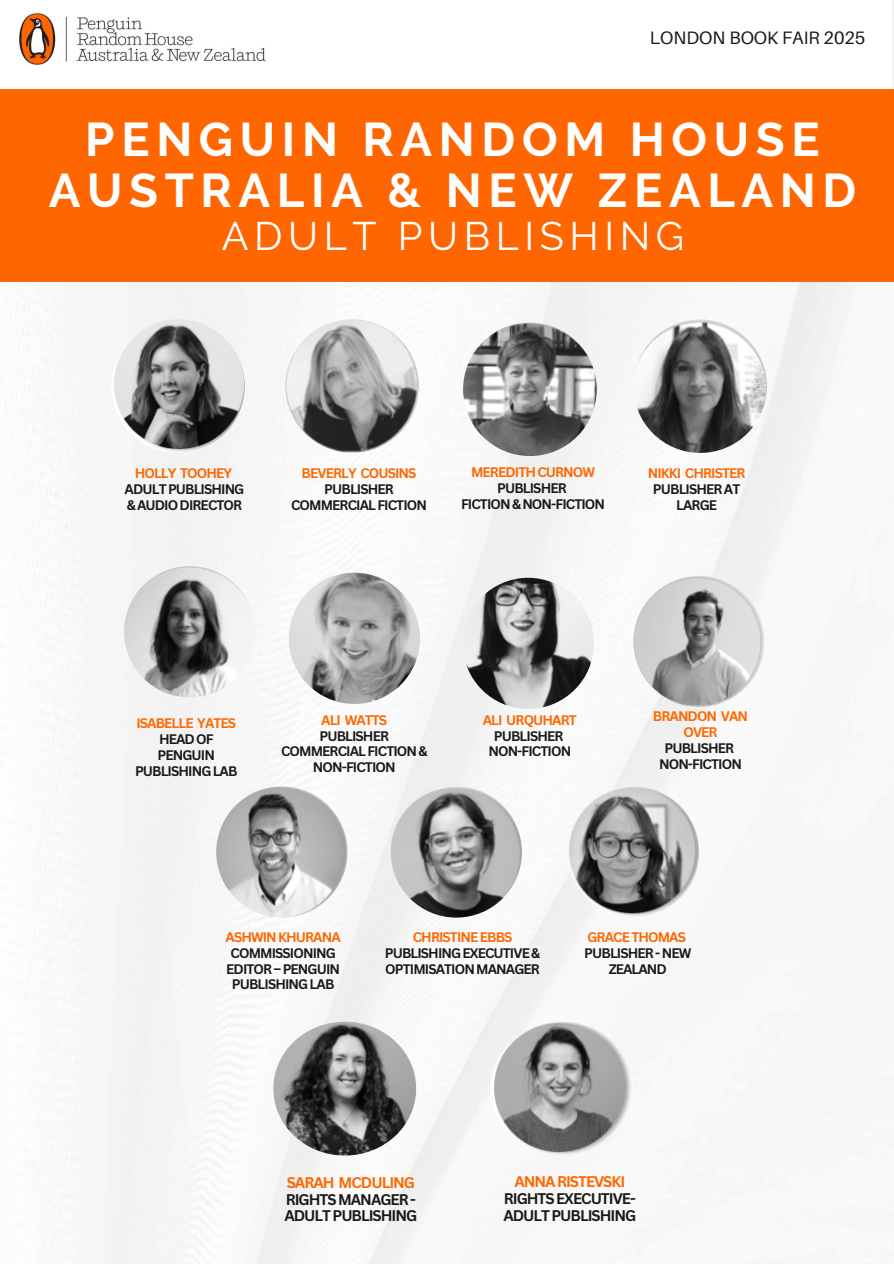
<style>
.page{position:relative;width:894px;height:1264px;background:#fff}
.page>*{position:absolute;margin:0;border:0;box-sizing:border-box;transform-origin:0 0}
.t1{font:700 47.1px/50.7px "Raleway";letter-spacing:.14em;color:#fff;text-align:center}
.t2{font:39.6px "Raleway";letter-spacing:.14em;color:#fff}
.t3{font:18px "Aileron";color:#191919}
.t4{font:700 15px/16.8px "Canva Sans";letter-spacing:-.07em;color:#191919}
.t5{font:700 15px "Canva Sans";letter-spacing:-.07em;color:#f60}
.t6{font:700 13.5px/15.8px "Canva Sans";letter-spacing:-.07em;color:#191919;text-align:center}
.t7{font:700 13.5px/15.8px "Canva Sans";letter-spacing:-.07em;color:#f60;text-align:center}
</style>
<div class="page">
<img style="left:0;top:0;width:893px;height:1263px">
<div style="left:0;top:0;width:891px;height:104px;background:#fff"></div>
<div style="left:0;top:89px;width:893px;height:192px;background:#f60"></div>
<img style="left:111px;top:319px;width:133px;height:134px;border-radius:50%">
<img style="left:285px;top:319px;width:134px;height:134px;border-radius:50%">
<img style="left:463px;top:322px;width:133px;height:134px;border-radius:50%">
<img style="left:633px;top:319px;width:133px;height:134px;border-radius:50%">
<img style="left:124px;top:566px;width:131px;height:131px;border-radius:50%">
<img style="left:289px;top:572px;width:131px;height:132px;border-radius:50%">
<img style="left:462px;top:577px;width:131px;height:132px;border-radius:50%">
<img style="left:633px;top:576px;width:131px;height:131px;border-radius:50%">
<img style="left:216px;top:786px;width:131px;height:131px;border-radius:50%">
<img style="left:390px;top:786px;width:131px;height:131px;border-radius:50%">
<img style="left:567px;top:786px;width:131px;height:131px;border-radius:50%">
<img style="left:490px;top:1021px;width:143px;height:134px;border-radius:50%">
<img style="left:273px;top:1021px;width:143px;height:134px;border-radius:50%">
<img style="left:19px;top:13px;width:247px;height:52px">
<h2 class="t3" style="left:649px;top:26px;width:217px">LONDON BOOK FAIR 2025</h2>
<p class="t1" style="left:49px;top:114px;width:808px">PENGUIN RANDOM HOUSE<br>AUSTRALIA &amp; NEW ZEALAND</p>
<p class="t2" style="left:222px;top:212px;width:464px">ADULT PUBLISHING</p>
<h1 class="t7" style="left:135px;top:465px;width:99px">HOLLY TOOHEY</h1>
<p class="t6" style="left:125px;top:480px;width:121px;text-align:left">ADULT PUBLISHING &amp; AUDIO DIRECTOR</p>
<p class="t7" style="left:301px;top:465px;width:116px">BEVERLY COUSINS</p>
<p class="t6" style="left:291px;top:480px;width:137px">PUBLISHER<br>COMMERCIAL FICTION</p>
<p class="t7" style="left:471px;top:464px;width:125px">MEREDITH CURNOW</p>
<p class="t6" style="left:497px;top:480px;width:71px">PUBLISHER</p>
<p class="t6" style="left:461px;top:496px;width:145px">FICTION &amp; NON-FICTION</p>
<p class="t7" style="left:647px;top:465px;width:99px">NIKKI CHRISTER</p>
<p class="t6" style="left:652px;top:480px;width:89px">PUBLISHER AT<br>LARGE</p>
<p class="t7" style="left:136px;top:715px;width:101px">ISABELLE YATES</p>
<p class="t6" style="left:135px;top:731px;width:104px">HEAD OF<br>PENGUIN<br>PUBLISHING LAB</p>
<p class="t7" style="left:321px;top:711px;width:67px">ALI WATTS</p>
<p class="t6" style="left:281px;top:727px;width:148px">PUBLISHER<br>COMMERCIAL FICTION &amp;<br>NON-FICTION</p>
<p class="t7" style="left:482px;top:711px;width:95px">ALI URQUHART</p>
<p class="t6" style="left:494px;top:727px;width:71px">PUBLISHER</p>
<p class="t6" style="left:488px;top:743px;width:84px">NON-FICTION</p>
<p class="t7" style="left:652px;top:708px;width:97px">BRANDON VAN<br>OVER</p>
<p class="t6" style="left:664px;top:739px;width:71px">PUBLISHER</p>
<p class="t6" style="left:659px;top:755px;width:84px">NON-FICTION</p>
<p class="t7" style="left:225px;top:929px;width:117px">ASHWIN KHURANA</p>
<p class="t6" style="left:226px;top:944px;width:115px">COMMISSIONING<br>EDITOR – PENGUIN<br>PUBLISHING LAB</p>
<p class="t7" style="left:412px;top:929px;width:101px">CHRISTINE EBBS</p>
<p class="t6" style="left:385px;top:944px;width:157px;text-align:left">PUBLISHING EXECUTIVE &amp;<br>OPTIMISATION MANAGER</p>
<p class="t7" style="left:587px;top:929px;width:100px">GRACE THOMAS</p>
<p class="t6" style="left:584px;top:944px;width:108px">PUBLISHER - NEW<br>ZEALAND</p>
<p class="t5" style="left:287px;top:1171px;width:130px">SARAH MCDULING</p>
<p class="t4" style="left:284px;top:1190px;width:134px">RIGHTS MANAGER -<br>ADULT PUBLISHING</p>
<p class="t5" style="left:514px;top:1170px;width:112px">ANNA RISTEVSKI</p>
<p class="t4" style="left:503px;top:1189px;width:134px">RIGHTS EXECUTIVE-<br>ADULT PUBLISHING</p>
</div>
